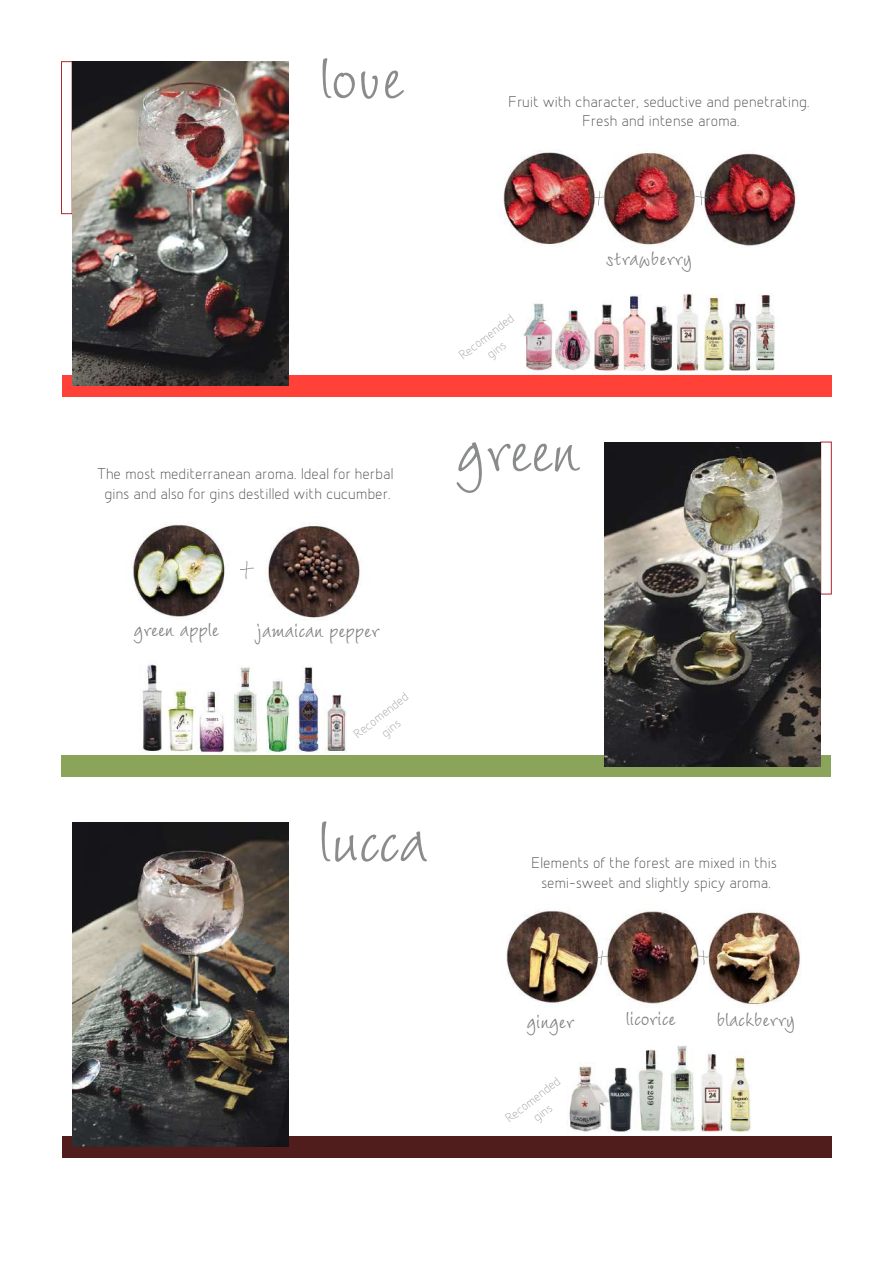
<style>
.page{position:relative;width:893px;height:1263px;background:#fff}
.page>*{position:absolute;margin:0;border:0;box-sizing:border-box;transform-origin:0 0}
.t1{font:31.5px "Wiesbaden Swing";color:#808080}
.t2{font:16.5px/19.8px "Designio";color:#4d4d4d;text-align:center}
.t3{font:13.5px/16.2px "Designio";color:#a1a1a1;text-align:center}
</style>
<div class="page">
<div style="left:61px;top:61px;width:11px;height:153px;border:1px solid #af272d"></div>
<img style="left:523px;top:293px;width:252px;height:82px">
<img style="left:82px;top:664px;width:320px;height:92px">
<img style="left:569px;top:1045px;width:183px;height:88px">
<div style="left:62px;top:756px;width:769px;height:21px;background:#8aa559"></div>
<div style="left:62px;top:375px;width:769px;height:21px;background:#ff4138"></div>
<div style="left:62px;top:1136px;width:769px;height:21px;background:#511d1c"></div>
<img style="left:605px;top:442px;width:216px;height:324px">
<img style="left:72px;top:823px;width:216px;height:324px">
<img style="left:72px;top:62px;width:216px;height:324px">
<svg style="left:323px;top:58px;width:32px;height:40px"></svg>
<svg style="left:361px;top:71px;width:17px;height:28px"></svg>
<svg style="left:385px;top:71px;width:19px;height:27px"></svg>
<svg style="left:322px;top:821px;width:105px;height:41px"></svg>
<svg style="left:457px;top:442px;width:123px;height:51px"></svg>
<img style="left:498px;top:151px;width:300px;height:96px">
<img style="left:132px;top:523px;width:228px;height:97px">
<svg style="left:240px;top:561px;width:14px;height:18px"></svg>
<img style="left:506px;top:910px;width:295px;height:96px">
<svg style="left:596px;top:951px;width:12px;height:14px"></svg>
<svg style="left:698px;top:950px;width:11px;height:15px"></svg>
<svg style="left:594px;top:191px;width:11px;height:15px"></svg>
<svg style="left:695px;top:191px;width:11px;height:14px"></svg>
<p class="t2" style="left:508px;top:92px;width:303px">Fruit with character, seductive and penetrating.<br>Fresh and intense aroma.</p>
<p class="t2" style="left:98px;top:465px;width:297px">The most mediterranean aroma. Ideal for herbal gins and also for gins destilled with cucumber.</p>
<h1 class="t1" style="left:134px;top:610px;width:247px">green apple jamaican pepper</h1>
<p class="t3" style="left:350px;top:729px;width:67px;rotate:-38deg">Recomended gins</p>
<p class="t3" style="left:456px;top:351px;width:67px;rotate:-38deg">Recomended gins</p>
<h1 class="t1" style="left:606px;top:238px;width:87px">strawberry</h1>
<p class="t2" style="left:531px;top:853px;width:247px">Elements of the forest are mixed in this semi-sweet and slightly spicy aroma.</p>
<h1 class="t1" style="left:527px;top:1001px;width:49px">ginger</h1>
<h1 class="t1" style="left:626px;top:998px;width:51px">licorice</h1>
<h1 class="t1" style="left:716px;top:999px;width:80px">blackberry</h1>
<p class="t3" style="left:502px;top:1113px;width:67px;rotate:-38deg">Recomended gins</p>
</div>
